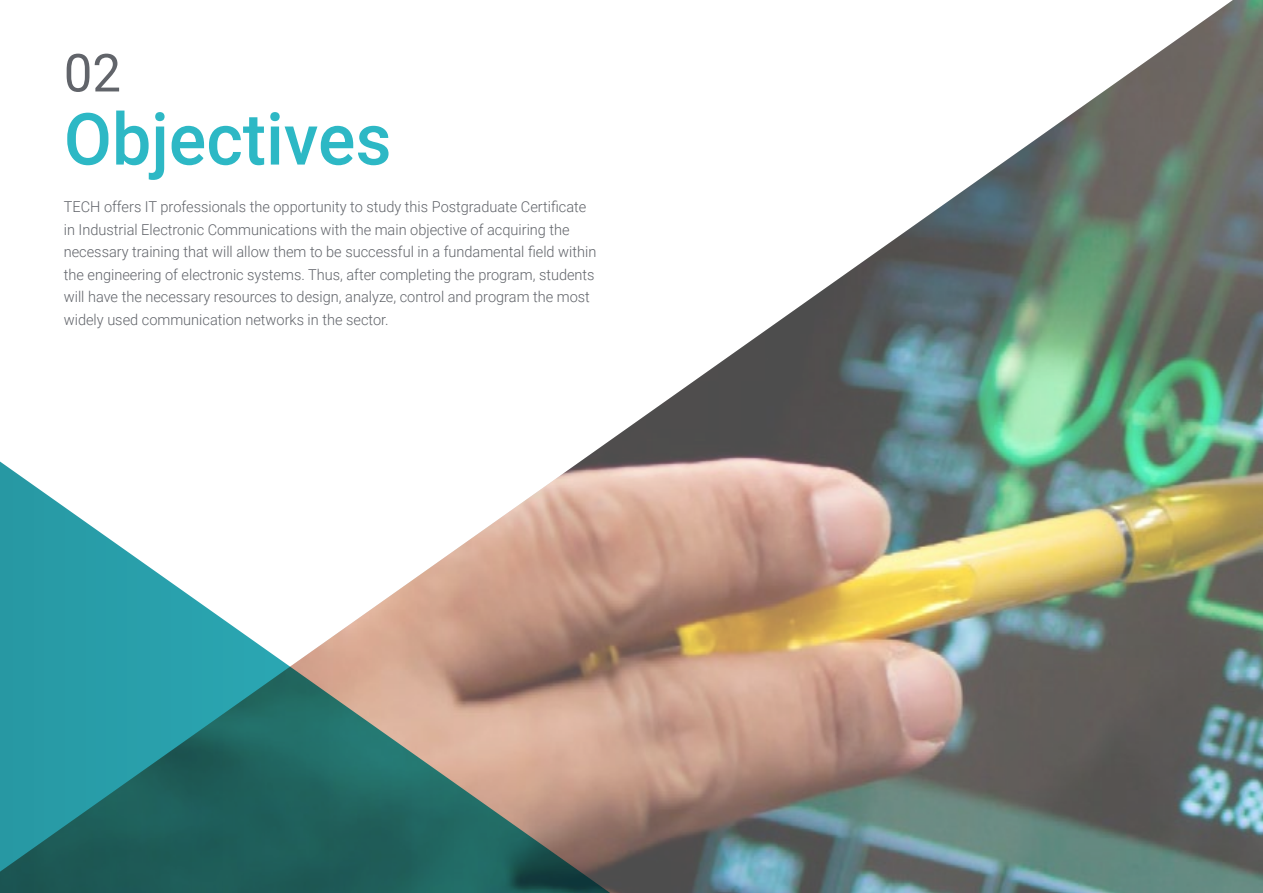
<style>
.page{position:relative;width:1263px;height:893px;background:#fff}
.page>*{position:absolute;margin:0;border:0;box-sizing:border-box;transform-origin:0 0}
.t1{font:500 72px "Roboto";color:#2db8c5}
.t2{font:52.5px "Roboto";color:#61646a}
.t3{font:300 15px/22.5px "Roboto";color:#61646a}
</style>
<div class="page">
<img style="left:602px;top:0;width:661px;height:893px">
<svg style="left:0;top:446px;width:640px;height:447px"></svg>
<h2 class="t2" style="left:64px;top:36px;width:59px">02</h2>
<h1 class="t1" style="left:64px;top:89px;width:329px">Objectives</h1>
<p class="t3" style="left:64px;top:195px;width:534px">TECH offers IT professionals the opportunity to study this Postgraduate Certificate in Industrial Electronic Communications with the main objective of acquiring the necessary training that will allow them to be successful in a fundamental field within the engineering of electronic systems. Thus, after completing the program, students will have the necessary resources to design, analyze, control and program the most widely used communication networks in the sector.</p>
</div>
